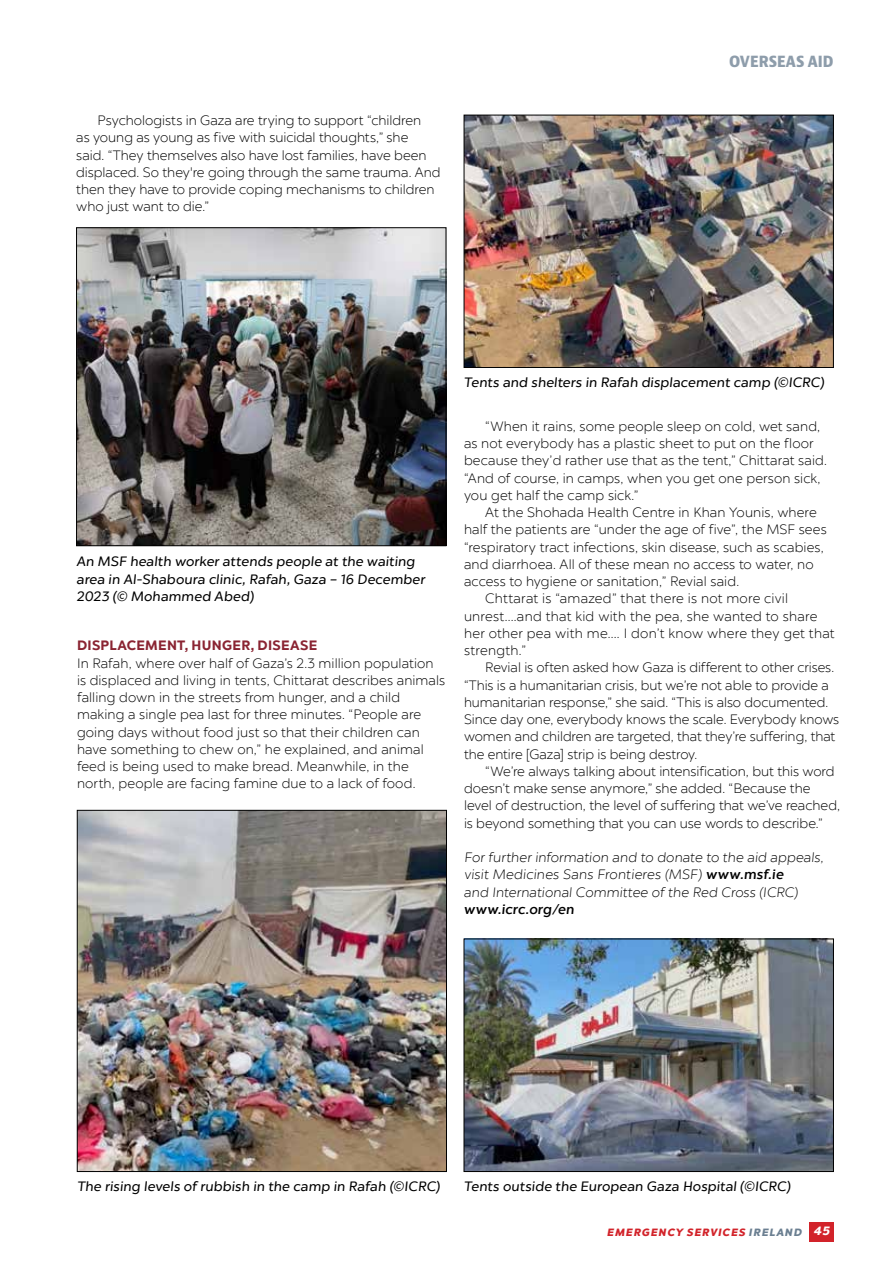
<style>
.page{position:relative;width:893px;height:1263px;background:#fff}
.page>*{position:absolute;margin:0;border:0;box-sizing:border-box;transform-origin:0 0}
.t1{font:700 condensed 15px "Bernina Sans";color:#8e9dab}
.t2{font:300 13.5px/17.2px "Chronica Pro";letter-spacing:.005em;color:#000}
.t3{font:13.5px/17.2px "Chronica Pro";color:#000}
.t4{font:700 13.5px "Chronica Pro";letter-spacing:.025em;color:#8a2432}
.t5{font:500 13.5px "Chronica Pro";color:#000}
.t6{font:10.5px "Chronica Pro Black It";letter-spacing:.105em;color:#d2232a}
.s1{font-weight:500}
.s2{color:#6b7f91}
.s3{font-size:12px;color:#fff}
</style>
<div class="page">
<div style="left:809px;top:1222px;width:24px;height:19px;background:#d2232a"></div>
<img style="left:466px;top:117px;width:366px;height:249px">
<div style="left:464px;top:115px;width:370px;height:253px;border:1px solid #000"></div>
<img style="left:466px;top:941px;width:366px;height:229px">
<div style="left:464px;top:939px;width:370px;height:233px;border:1px solid #000"></div>
<img style="left:78px;top:229px;width:366px;height:315px">
<div style="left:76px;top:227px;width:370px;height:319px;border:1px solid #000"></div>
<img style="left:79px;top:812px;width:366px;height:358px">
<div style="left:77px;top:810px;width:370px;height:362px;border:1px solid #000"></div>
<p class="t2" style="left:76px;top:112px;width:366px;text-indent:21px">Psychologists in Gaza are trying to support “children<br>as young as young as five with suicidal thoughts,” she<br>said. “They themselves also have lost families, have been displaced. So they're going through the same trauma. And then they have to provide coping mechanisms to children who just want to die.”</p>
<p class="t1" style="left:729px;top:52px;width:106px">OVERSEAS AID</p>
<p class="t3" style="left:77px;top:553px;width:352px">An MSF health worker attends people at the waiting area in Al-Shaboura clinic, Rafah, Gaza – 16 December<br>2023 (© Mohammed Abed)</p>
<p class="t4" style="left:77px;top:637px;width:242px">DISPLACEMENT, HUNGER, DISEASE</p>
<p class="t2" style="left:77px;top:654px;width:370px">In Rafah, where over half of Gaza’s 2.3 million population is displaced and living in tents, Chittarat describes animals falling down in the streets from hunger, and a child making a single pea last for three minutes. “People are going days without food just so that their children can have something to chew on,” he explained, and animal feed is being used to make bread. Meanwhile, in the north, people are facing famine due to a lack of food.</p>
<p class="t3" style="left:464px;top:374px;width:363px">Tents and shelters in Rafah displacement camp (©ICRC)</p>
<p class="t2" style="left:464px;top:417px;width:364px;text-indent:21px">“When it rains, some people sleep on cold, wet sand, as not everybody has a plastic sheet to put on the floor because they’d rather use that as the tent,” Chittarat said. “And of course, in camps, when you get one person sick, you get half the camp sick.”</p>
<p class="t2" style="left:485px;top:504px;width:333px">At the Shohada Health Centre in Khan Younis, where</p>
<p class="t2" style="left:464px;top:521px;width:364px">half the patients are “under the age of five”, the MSF sees</p>
<p class="t2" style="left:464px;top:538px;width:361px">“respiratory tract infections, skin disease, such as scabies,</p>
<p class="t2" style="left:464px;top:556px;width:351px">and diarrhoea. All of these mean no access to water, no</p>
<p class="t2" style="left:464px;top:573px;width:277px">access to hygiene or sanitation,” Revial said.</p>
<p class="t2" style="left:485px;top:590px;width:304px">Chttarat is “amazed” that there is not more civil</p>
<p class="t2" style="left:464px;top:607px;width:355px">unrest….and that kid with the pea, she wanted to share</p>
<p class="t2" style="left:464px;top:625px;width:372px">her other pea with me…. I don’t know where they get that</p>
<p class="t2" style="left:464px;top:642px;width:63px">strength.”</p>
<p class="t2" style="left:485px;top:659px;width:350px">Revial is often asked how Gaza is different to other crises.</p>
<p class="t2" style="left:464px;top:676px;width:366px">“This is a humanitarian crisis, but we’re not able to provide a</p>
<p class="t2" style="left:464px;top:693px;width:366px">humanitarian response,” she said. “This is also documented.</p>
<p class="t2" style="left:464px;top:711px;width:377px">Since day one, everybody knows the scale. Everybody knows</p>
<p class="t2" style="left:464px;top:728px;width:373px">women and children are targeted, that they’re suffering, that</p>
<p class="t2" style="left:464px;top:745px;width:235px">the entire [Gaza] strip is being destroy.</p>
<p class="t2" style="left:485px;top:762px;width:351px">“We’re always talking about intensification, but this word</p>
<p class="t2" style="left:464px;top:780px;width:348px">doesn’t make sense anymore,” she added. “Because the</p>
<p class="t2" style="left:464px;top:797px;width:378px">level of destruction, the level of suffering that we’ve reached,</p>
<p class="t2" style="left:464px;top:814px;width:360px">is beyond something that you can use words to describe.”</p>
<p class="t2" style="left:464px;top:849px;width:363px">For further information and to donate to the aid appeals, visit Medicines Sans Frontieres (MSF) <span class="s1">www.msf.ie<br></span>and International Committee of the Red Cross (ICRC)</p>
<p class="t5" style="left:464px;top:901px;width:113px">www.icrc.org/en</p>
<p class="t3" style="left:77px;top:1177px;width:366px">The rising levels of rubbish in the camp in Rafah (©ICRC)</p>
<p class="t3" style="left:464px;top:1177px;width:330px">Tents outside the European Gaza Hospital (©ICRC)</p>
<p class="t6" style="left:607px;top:1225px;width:224px">EMERGENCY SERVICES <span class="s2">IRELAND</span> <span class="s3">45</span></p>
</div>
